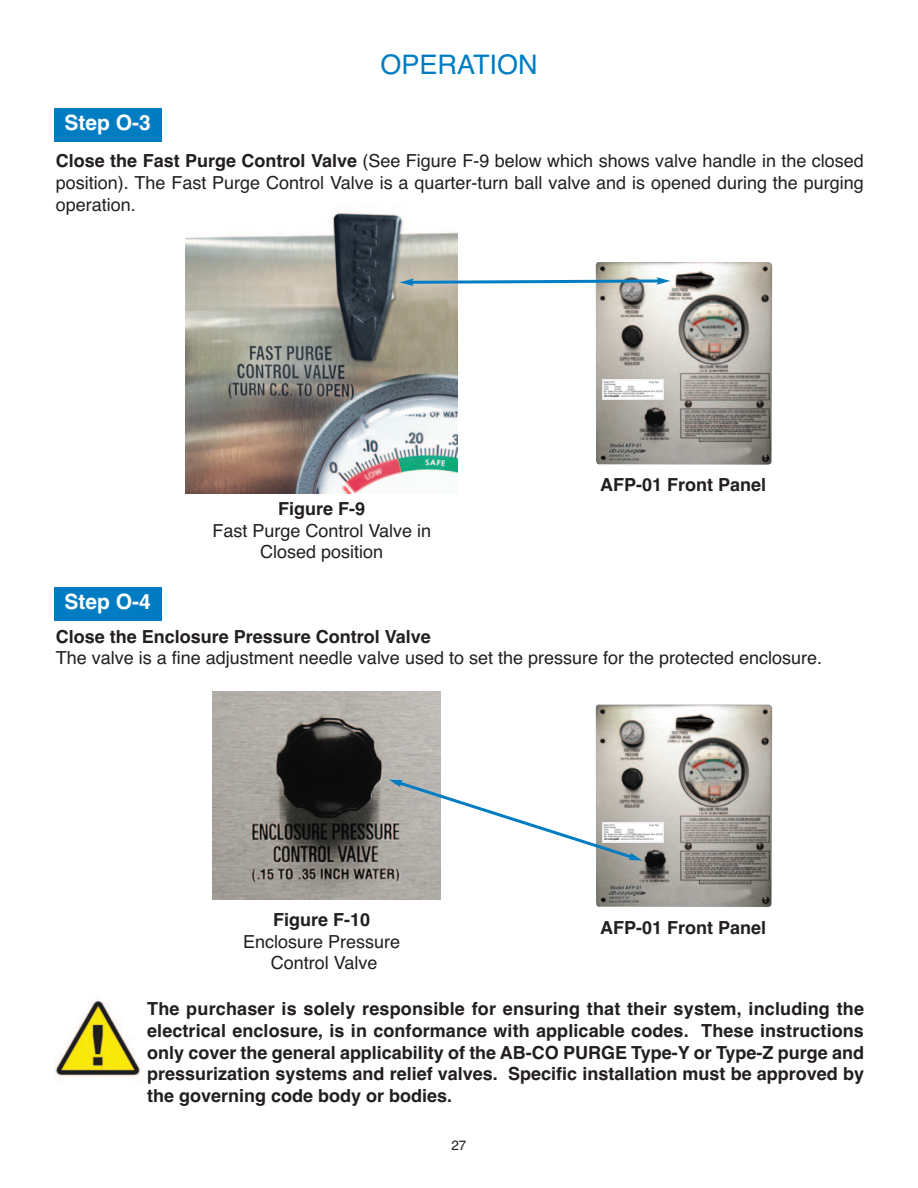
<style>
.page{position:relative;width:918px;height:1188px;background:#fff}
.page>*{position:absolute;margin:0;border:0;box-sizing:border-box;transform-origin:0 0}
.t1{font:27px "Helvetica";color:#007cc2}
.t2{font:700 21px "Helvetica";color:#fff}
.t3{font:700 18px/21.6px "Helvetica";color:#231f20;text-align:justify}
.t4{font:18px/21.6px "Helvetica";color:#231f20;text-align:justify}
.t5{font:13.5px "Helvetica";color:#231f20}
.s1{font-weight:700}
</style>
<div class="page">
<img style="left:186px;top:212px;width:272px;height:281px">
<img style="left:213px;top:692px;width:228px;height:207px">
<img style="left:55px;top:1000px;width:86px;height:77px">
<div style="left:54px;top:108px;width:107px;height:33px;background:#007cc2"></div>
<div style="left:54px;top:588px;width:107px;height:33px;background:#007cc2"></div>
<img style="left:596px;top:262px;width:177px;height:203px">
<img style="left:603px;top:380px;width:60px;height:20px">
<img style="left:596px;top:705px;width:177px;height:203px">
<img style="left:643px;top:822px;width:20px;height:20px">
<svg style="left:400px;top:277px;width:270px;height:9px"></svg>
<svg style="left:389px;top:779px;width:254px;height:82px"></svg>
<p class="t2" style="left:64px;top:115px;width:88px">Step O-3</p>
<p class="t1" style="left:380px;top:55px;width:159px">OPERATION</p>
<p class="t4" style="left:56px;top:152px;width:810px"><span class="s1">Close the Fast Purge Control Valve</span> (See Figure F-9 below which shows valve handle in the closed position). The Fast Purge Control Valve is a quarter-turn ball valve and is opened during the purging operation.</p>
<p class="t2" style="left:64px;top:594px;width:88px">Step O-4</p>
<p class="t3" style="left:278px;top:500px;width:89px">Figure F-9</p>
<p class="t4" style="left:212px;top:521px;width:220px;text-align:center">Fast Purge Control Valve in<br>Closed position</p>
<p class="t3" style="left:600px;top:476px;width:168px">AFP-01 Front Panel</p>
<p class="t3" style="left:56px;top:627px;width:377px">Close the Enclosure Pressure Control Valve</p>
<p class="t4" style="left:56px;top:649px;width:768px">The valve is a fine adjustment needle valve used to set the pressure for the protected enclosure.</p>
<p class="t3" style="left:273px;top:911px;width:99px">Figure F-10</p>
<p class="t4" style="left:243px;top:932px;width:159px">Enclosure Pressure</p>
<p class="t4" style="left:271px;top:954px;width:108px">Control Valve</p>
<p class="t3" style="left:600px;top:919px;width:168px">AFP-01 Front Panel</p>
<p class="t3" style="left:147px;top:1000px;width:718px">The purchaser is solely responsible for ensuring that their system, including the electrical enclosure, is in conformance with applicable codes. These instructions only cover the general applicability of the AB-CO PURGE Type-Y or Type-Z purge and pressurization systems and relief valves. Specific installation must be approved by the governing code body or bodies.</p>
<p class="t5" style="left:451px;top:1140px;width:17px">27</p>
</div>
